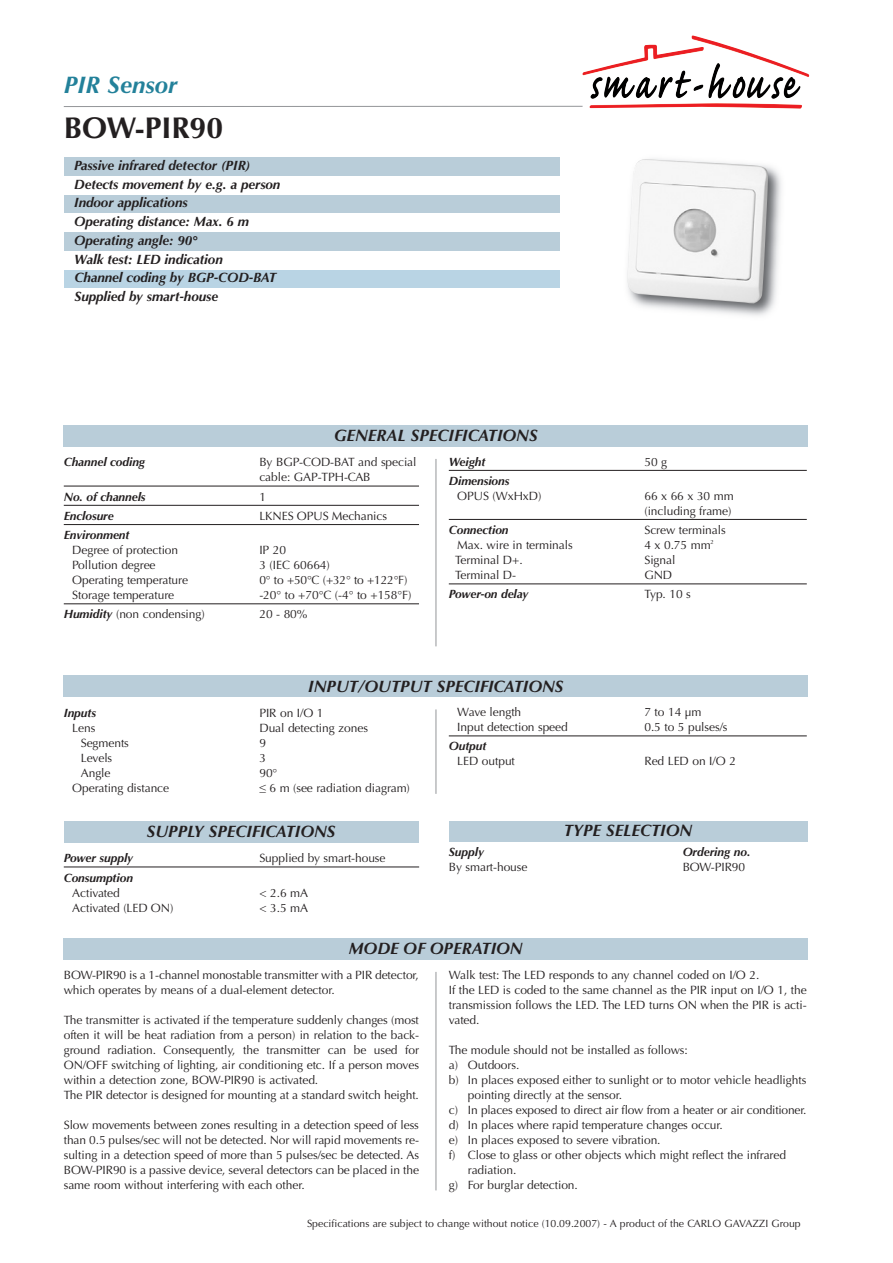
<style>
.page{position:relative;width:893px;height:1263px;background:#fff}
.page>*{position:absolute;margin:0;border:0;box-sizing:border-box;transform-origin:0 0}
.t1{font:700 30px "Optima";color:#231f20}
.t2{font:italic 700 24px "Optima";color:#23819a}
.t3{font:italic 700 16.5px "Optima";color:#231f20}
.t4{font:italic 700 13.5px/18.8px "Optima";letter-spacing:-.005em;color:#231f20}
.t5{font:12px/15px "Optima";letter-spacing:-.005em;color:#231f20}
.t6{font:italic 700 12px "Optima";letter-spacing:-.005em;color:#231f20}
.t7{font:10.5px "Optima";color:#231f20}
.t8{font:6px "Optima";color:#231f20}
.s1{font-weight:700;font-style:italic}
</style>
<div class="page">
<img style="left:582px;top:35px;width:227px;height:74px">
<hr style="left:64px;top:106px;width:519px;height:1px;background:#939598">
<img style="left:640px;top:166px;width:141px;height:150px">
<img style="left:627px;top:159px;width:141px;height:146px">
<div style="left:64px;top:157px;width:495px;height:19px;background:#b9cdd9"></div>
<div style="left:64px;top:195px;width:495px;height:18px;background:#b9cdd9"></div>
<div style="left:64px;top:232px;width:495px;height:19px;background:#b9cdd9"></div>
<div style="left:64px;top:270px;width:495px;height:18px;background:#b9d4e4"></div>
<hr style="left:64px;top:866px;width:355px;height:1px;background:#231f20">
<div style="left:64px;top:821px;width:355px;height:21px;background:#b9cdd9"></div>
<div style="left:449px;top:821px;width:358px;height:20px;background:#b9cdd9"></div>
<hr style="left:64px;top:486px;width:355px;height:1px;background:#231f20">
<hr style="left:64px;top:505px;width:355px;height:1px;background:#231f20">
<hr style="left:64px;top:524px;width:355px;height:1px;background:#231f20">
<hr style="left:64px;top:603px;width:355px;height:1px;background:#231f20">
<div style="left:64px;top:425px;width:744px;height:21px;background:#b9cdd9"></div>
<hr style="left:449px;top:470px;width:358px;height:1px;background:#231f20">
<hr style="left:449px;top:519px;width:358px;height:1px;background:#231f20">
<hr style="left:449px;top:583px;width:358px;height:1px;background:#231f20">
<hr style="left:435px;top:459px;width:1px;height:187px;background:#939598">
<div style="left:64px;top:676px;width:744px;height:21px;background:#b9cdd9"></div>
<hr style="left:449px;top:735px;width:358px;height:1px;background:#231f20">
<hr style="left:435px;top:709px;width:1px;height:85px;background:#939598">
<div style="left:64px;top:938px;width:744px;height:21px;background:#b9cdd9"></div>
<hr style="left:435px;top:972px;width:1px;height:218px;background:#939598">
<h2 class="t2" style="left:64px;top:75px;width:115px">PIR Sensor</h2>
<h1 class="t1" style="left:64px;top:115px;width:161px">BOW-PIR90</h1>
<p class="t4" style="left:74px;top:157px;width:208px">Passive infrared detector (PIR)<br>Detects movement by e.g. a person<br>Indoor applications<br>Operating distance: Max. 6 m<br>Operating angle: 90°<br>Walk test: LED indication<br>Channel coding by BGP-COD-BAT<br>Supplied by smart-house</p>
<h3 class="t3" style="left:334px;top:429px;width:205px">GENERAL SPECIFICATIONS</h3>
<p class="t6" style="left:449px;top:457px;width:38px">Weight</p>
<p class="t5" style="left:644px;top:455px;width:24px">50 g</p>
<p class="t6" style="left:449px;top:476px;width:62px">Dimensions</p>
<p class="t5" style="left:457px;top:489px;width:86px">OPUS (WxHxD)</p>
<p class="t5" style="left:644px;top:489px;width:91px">66 x 66 x 30 mm (including frame)</p>
<p class="t6" style="left:449px;top:525px;width:61px">Connection</p>
<p class="t5" style="left:644px;top:524px;width:83px">Screw terminals</p>
<p class="t5" style="left:457px;top:539px;width:117px">Max. wire in terminals</p>
<p class="t5" style="left:644px;top:539px;width:68px">4 x 0.75 mm</p>
<p class="t8" style="left:711px;top:539px;width:5px">2</p>
<p class="t5" style="left:455px;top:554px;width:69px">Terminal D+.</p>
<p class="t5" style="left:644px;top:554px;width:32px">Signal</p>
<p class="t5" style="left:455px;top:569px;width:63px">Terminal D-</p>
<p class="t5" style="left:644px;top:569px;width:29px">GND</p>
<p class="t6" style="left:449px;top:589px;width:81px">Power-on delay</p>
<p class="t5" style="left:644px;top:588px;width:48px">Typ. 10 s</p>
<p class="t6" style="left:64px;top:457px;width:83px">Channel coding</p>
<p class="t5" style="left:259px;top:456px;width:159px">By BGP-COD-BAT and special cable: GAP-TPH-CAB</p>
<p class="t6" style="left:64px;top:492px;width:83px">No. of channels</p>
<p class="t5" style="left:259px;top:490px;width:8px">1</p>
<p class="t6" style="left:64px;top:511px;width:52px">Enclosure</p>
<p class="t5" style="left:259px;top:509px;width:129px">LKNES OPUS Mechanics</p>
<p class="t6" style="left:64px;top:530px;width:67px">Environment</p>
<p class="t5" style="left:72px;top:544px;width:107px">Degree of protection</p>
<p class="t5" style="left:259px;top:544px;width:28px">IP 20</p>
<p class="t5" style="left:72px;top:559px;width:85px">Pollution degree</p>
<p class="t5" style="left:259px;top:559px;width:72px">3 (IEC 60664)</p>
<p class="t5" style="left:72px;top:574px;width:117px">Operating temperature</p>
<p class="t5" style="left:259px;top:574px;width:150px">0° to +50°C (+32° to +122°F)</p>
<p class="t5" style="left:72px;top:589px;width:104px">Storage temperature</p>
<p class="t5" style="left:259px;top:589px;width:154px">-20° to +70°C (-4° to +158°F)</p>
<p class="t5" style="left:64px;top:608px;width:142px"><span class="s1">Humidity</span> (non condensing)</p>
<p class="t5" style="left:259px;top:608px;width:50px">20 - 80%</p>
<h3 class="t3" style="left:308px;top:679px;width:257px">INPUT/OUTPUT SPECIFICATIONS</h3>
<p class="t5" style="left:457px;top:706px;width:65px">Wave length</p>
<p class="t5" style="left:644px;top:706px;width:59px">7 to 14 μm</p>
<p class="t5" style="left:457px;top:721px;width:112px">Input detection speed</p>
<p class="t5" style="left:644px;top:721px;width:85px">0.5 to 5 pulses/s</p>
<p class="t6" style="left:449px;top:741px;width:39px">Output</p>
<p class="t5" style="left:457px;top:755px;width:59px">LED output</p>
<p class="t5" style="left:644px;top:755px;width:93px">Red LED on I/O 2</p>
<p class="t6" style="left:64px;top:708px;width:34px">Inputs</p>
<p class="t5" style="left:259px;top:706px;width:66px">PIR on I/O 1</p>
<p class="t5" style="left:72px;top:721px;width:25px">Lens</p>
<p class="t5" style="left:259px;top:721px;width:110px">Dual detecting zones</p>
<p class="t5" style="left:81px;top:736px;width:50px">Segments</p>
<p class="t5" style="left:259px;top:736px;width:8px">9</p>
<p class="t5" style="left:81px;top:751px;width:33px">Levels</p>
<p class="t5" style="left:259px;top:751px;width:8px">3</p>
<p class="t5" style="left:81px;top:766px;width:31px">Angle</p>
<p class="t5" style="left:259px;top:766px;width:19px">90°</p>
<p class="t5" style="left:72px;top:781px;width:98px">Operating distance</p>
<p class="t5" style="left:259px;top:781px;width:152px">≤ 6 m (see radiation diagram)</p>
<h3 class="t3" style="left:147px;top:825px;width:190px">SUPPLY SPECIFICATIONS</h3>
<p class="t6" style="left:64px;top:853px;width:71px">Power supply</p>
<p class="t5" style="left:259px;top:852px;width:128px">Supplied by smart-house</p>
<p class="t6" style="left:64px;top:872px;width:71px">Consumption</p>
<p class="t5" style="left:72px;top:886px;width:49px">Activated</p>
<p class="t5" style="left:259px;top:886px;width:50px">&lt; 2.6 mA</p>
<p class="t5" style="left:72px;top:901px;width:103px">Activated (LED ON)</p>
<p class="t5" style="left:259px;top:901px;width:50px">&lt; 3.5 mA</p>
<h3 class="t3" style="left:564px;top:824px;width:130px">TYPE SELECTION</h3>
<p class="t6" style="left:449px;top:847px;width:37px">Supply</p>
<p class="t6" style="left:683px;top:847px;width:69px">Ordering no.</p>
<p class="t5" style="left:449px;top:860px;width:80px">By smart-house</p>
<p class="t5" style="left:683px;top:860px;width:64px">BOW-PIR90</p>
<h3 class="t3" style="left:349px;top:942px;width:175px">MODE OF OPERATION</h3>
<p class="t5" style="left:449px;top:968px;width:359px">Walk test: The LED responds to any channel coded on I/O 2.<br>If the LED is coded to the same channel as the PIR input on I/O 1, the transmission follows the LED. The LED turns ON when the PIR is acti&shy;vated.</p>
<p class="t5" style="left:449px;top:1043px;width:241px">The module should not be in stalled as follows:</p>
<p class="t5" style="left:449px;top:1058px;width:72px">a) Outdoors.</p>
<p class="t5" style="left:449px;top:1073px;width:359px">b) In places exposed either to sunlight or to motor vehicle headlights</p>
<p class="t5" style="left:468px;top:1088px;width:156px">pointing directly at the sensor.</p>
<p class="t5" style="left:449px;top:1103px;width:359px">c) In places exposed to di rect air flow from a heater or air conditioner.</p>
<p class="t5" style="left:449px;top:1118px;width:276px">d) In places where rapid tem per a ture changes occur.</p>
<p class="t5" style="left:449px;top:1133px;width:213px">e) In places exposed to se vere vibration.</p>
<p class="t5" style="left:449px;top:1148px;width:339px">f) Close to glass or other ob jects which might reflect the infrared</p>
<p class="t5" style="left:468px;top:1163px;width:50px">radiation.</p>
<p class="t5" style="left:449px;top:1178px;width:131px">g) For burglar detection.</p>
<p class="t5" style="left:64px;top:969px;width:357px">BOW-PIR90 is a 1-chan nel monostable transmitter with a PIR detector, which op er ates by means of a dual-el e ment detector.</p>
<p class="t5" style="left:64px;top:1014px;width:357px">The transmitter is activated if the temperature suddenly changes (most often it will be heat radiation from a per son) in relation to the back - ground radiation. Con se quent ly, the transmitter can be used for ON/OFF switch ing of lighting, air con di tion ing etc. If a person moves within a de tec tion zone, BOW-PIR90 is activated.<br>The PIR detector is designed for mounting at a standard switch height.</p>
<p class="t5" style="left:64px;top:1119px;width:357px;text-align:justify">Slow movements between zones resulting in a detection speed of less than 0.5 pulses/sec will not be detected. Nor will rapid movements re - sult ing in a detection speed of more than 5 pulses/sec be detected. As BOW-PIR90 is a passive device, several de tec tors can be placed in the same room without in ter fer ing with each other.</p>
<p class="t7" style="left:307px;top:1219px;width:495px">Specifications are subject to change without notice (10.09.2007) - A product of the CARLO GAVAZZI Group</p>
</div>
